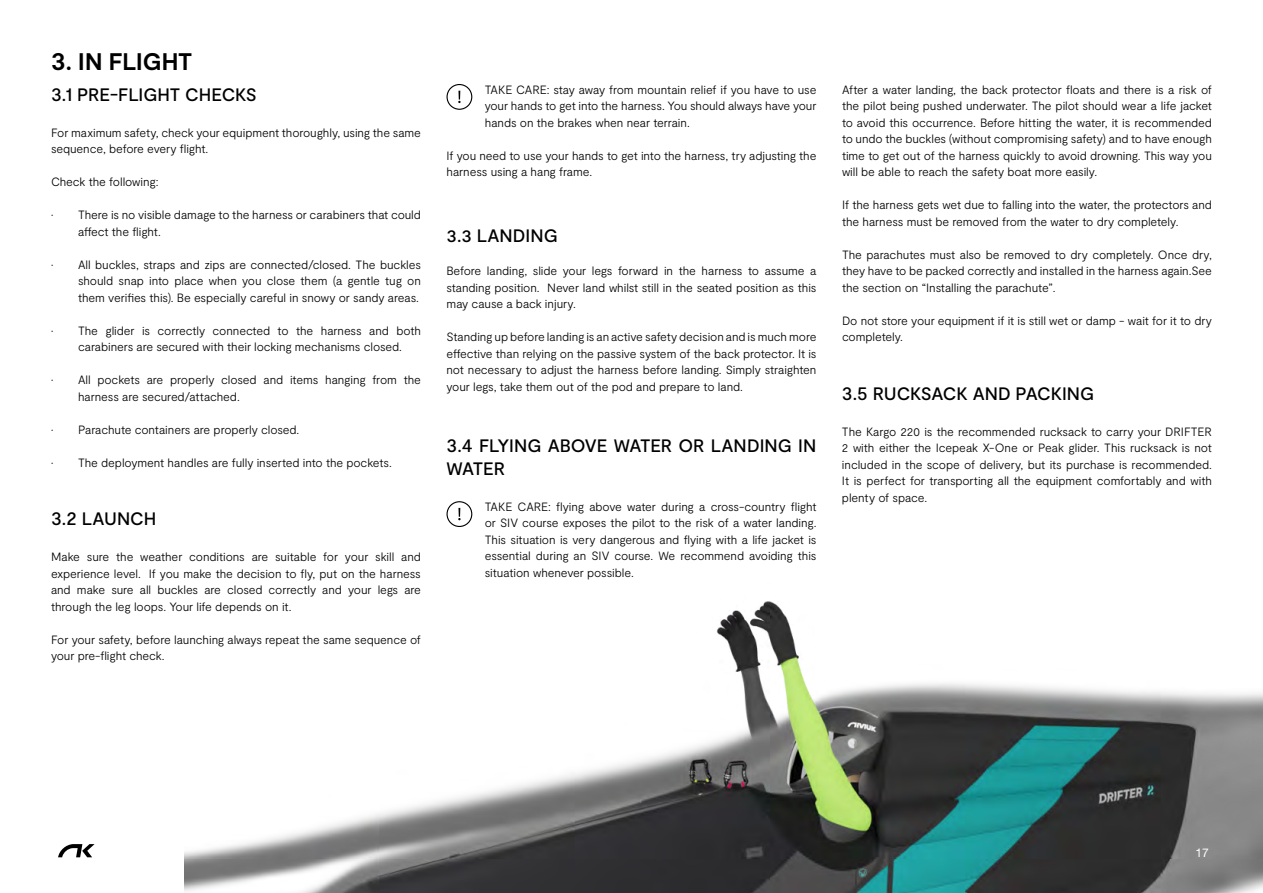
<style>
.page{position:relative;width:1263px;height:893px;background:#fff}
.page>*{position:absolute;margin:0;border:0;box-sizing:border-box;transform-origin:0 0}
.t1{font:700 24px "Moderat";color:#000}
.t2{font:500 18px/22.5px "Moderat";letter-spacing:-.005em;color:#000}
.t3{font:300 12px/16.5px "Moderat";letter-spacing:-.01em;color:#000;text-align:justify}
.t4{font:12px "Helvetica Neue LT Std";color:#fff}
</style>
<div class="page">
<img style="left:185px;top:501px;width:1078px;height:392px">
<div style="left:446px;top:84px;width:26px;height:26px;border:1px solid #000;border-radius:50%"></div>
<svg style="left:458px;top:91px;width:3px;height:12px"></svg>
<div style="left:446px;top:501px;width:26px;height:26px;border:1px solid #000;border-radius:50%"></div>
<svg style="left:458px;top:508px;width:3px;height:12px"></svg>
<svg style="left:58px;top:844px;width:37px;height:13px"></svg>
<h1 class="t1" style="left:51px;top:48px;width:143px">3. IN FLIGHT</h1>
<h2 class="t2" style="left:51px;top:84px;width:207px">3.1 PRE-FLIGHT CHECKS</h2>
<p class="t3" style="left:51px;top:125px;width:371px">For maximum safety, check your equipment thoroughly, using the same sequence, before every flight.</p>
<p class="t3" style="left:51px;top:174px;width:109px">Check the following:</p>
<p class="t3" style="left:78px;top:207px;width:344px;text-indent:-27px">• There is no visible damage to the harness or carabiners that could affect the flight.</p>
<p class="t3" style="left:78px;top:257px;width:344px;text-indent:-27px">• All buckles, straps and zips are connected/closed. The buckles should snap into place when you close them (a gentle tug on them verifies this). Be especially careful in snowy or sandy areas.</p>
<p class="t3" style="left:78px;top:323px;width:344px;text-indent:-27px">• The glider is correctly connected to the harness and both carabiners are secured with their locking mechanisms closed.</p>
<p class="t3" style="left:78px;top:372px;width:344px;text-indent:-27px">• All pockets are properly closed and items hanging from the harness are secured/attached.</p>
<p class="t3" style="left:51px;top:422px;width:250px">• Parachute containers are properly closed.</p>
<p class="t3" style="left:51px;top:455px;width:342px">• The deployment handles are fully inserted into the pockets.</p>
<h2 class="t2" style="left:51px;top:508px;width:107px">3.2 LAUNCH</h2>
<p class="t3" style="left:51px;top:549px;width:371px">Make sure the weather conditions are suitable for your skill and experience level. If you make the decision to fly, put on the harness and make sure all buckles are closed correctly and your legs are through the leg loops. Your life depends on it.</p>
<p class="t3" style="left:51px;top:632px;width:371px">For your safety, before launching always repeat the same sequence of your pre-flight check.</p>
<p class="t3" style="left:485px;top:81px;width:333px">TAKE CARE: stay away from mountain relief if you have to use your hands to get into the harness. You should always have your hands on the brakes when near terrain.</p>
<p class="t3" style="left:446px;top:147px;width:371px">If you need to use your hands to get into the harness, try adjusting the harness using a hang frame.</p>
<h2 class="t2" style="left:446px;top:225px;width:113px">3.3 LANDING</h2>
<p class="t3" style="left:446px;top:263px;width:371px">Before landing, slide your legs forward in the harness to assume a standing position. Never land whilst still in the seated position as this may cause a back injury.</p>
<p class="t3" style="left:446px;top:329px;width:371px">Standing up before landing is an active safety decision and is much more effective than relying on the passive system of the back protector. It is not necessary to adjust the harness before landing. Simply straighten your legs, take them out of the pod and prepare to land.</p>
<h2 class="t2" style="left:446px;top:435px;width:371px">3.4 FLYING ABOVE WATER OR LANDING IN<br>WATER</h2>
<p class="t3" style="left:485px;top:498px;width:333px">TAKE CARE: flying above water during a cross-country flight or SIV course exposes the pilot to the risk of a water landing.<br>This situation is very dangerous and flying with a life jacket is essential during an SIV course. We recommend avoiding this situation whenever possible.</p>
<p class="t3" style="left:842px;top:81px;width:371px">After a water landing, the back protector floats and there is a risk of the pilot being pushed underwater. The pilot should wear a life jacket to avoid this occurrence. Before hitting the water, it is recommended to undo the buckles (without compromising safety) and to have enough time to get out of the harness quickly to avoid drowning. This way you will be able to reach the safety boat more easily.</p>
<p class="t3" style="left:842px;top:197px;width:371px">If the harness gets wet due to falling into the water, the protectors and the harness must be removed from the water to dry completely.</p>
<p class="t3" style="left:842px;top:246px;width:371px">The parachutes must also be removed to dry completely. Once dry, they have to be packed correctly and installed in the harness again.See the section on “Installing the parachute”.</p>
<p class="t3" style="left:842px;top:312px;width:371px">Do not store your equipment if it is still wet or damp - wait for it to dry completely.</p>
<h2 class="t2" style="left:842px;top:383px;width:254px">3.5 RUCKSACK AND PACKING</h2>
<p class="t3" style="left:842px;top:423px;width:371px">The Kargo 220 is the recommended rucksack to carry your DRIFTER 2 with either the Icepeak X-One or Peak glider. This rucksack is not included in the scope of delivery, but its purchase is recommended.<br>It is perfect for transporting all the equipment comfortably and with plenty of space.</p>
<p class="t4" style="left:1195px;top:845px;width:15px">17</p>
</div>
